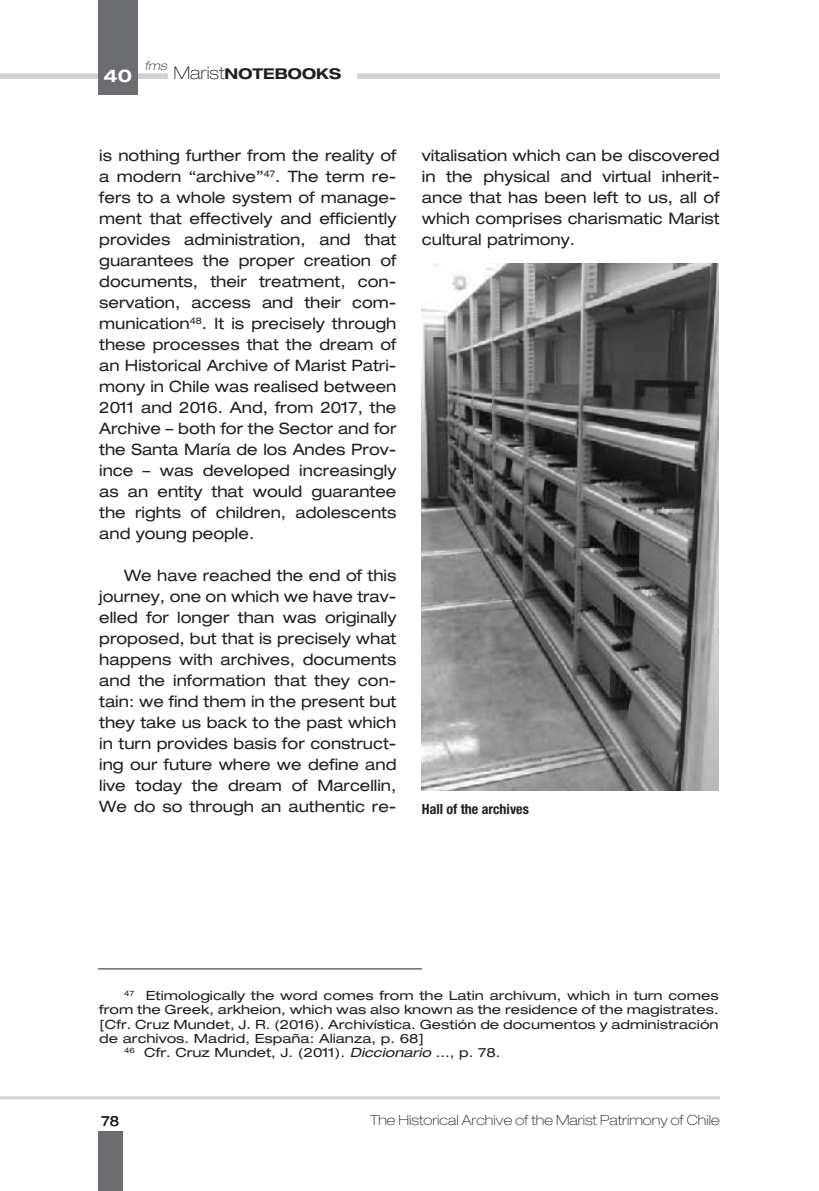
<style>
.page{position:relative;width:819px;height:1191px;background:#fff}
.page>*{position:absolute;margin:0;border:0;box-sizing:border-box;transform-origin:0 0}
.t1{font:700 expanded 17.5px "Helvetica Neue";color:#fff}
.t2{font:expanded 15.75px/21px "Helvetica Neue";color:#231f20;text-align:justify}
.t3{font:700 expanded 14.88px "Helvetica Neue";color:#231f20}
.t4{font:100 expanded 14px "Helvetica Neue";color:#231f20}
.t5{font:700 condensed 14px "Helvetica Neue";color:#231f20}
.t6{font:expanded 14px "Helvetica Neue";color:#231f20}
.t7{font:expanded 12.78px "Helvetica Neue";color:#231f20;scale:1.1 1}
.s1{font-weight:100;font-size:17.5px}
.s2{font-style:italic}
</style>
<div class="page">
<div style="left:98px;top:1131px;width:25px;height:60px;background:#6c6d70"></div>
<hr style="left:0;top:1096px;width:719px;height:3px;background:#d1d2d4">
<div style="left:0;top:74px;width:167px;height:5px;background:#d1d2d4"></div>
<div style="left:357px;top:74px;width:362px;height:5px;background:#d1d2d4"></div>
<div style="left:98px;top:0;width:40px;height:94px;background:#6c6d70"></div>
<hr style="left:98px;top:968px;width:324px;height:1px;background:#231f20">
<img style="left:422px;top:263px;width:296px;height:527px">
<p class="t1" style="left:104px;top:65px;width:30px">40</p>
<p class="t3" style="left:144px;top:64px;width:198px"><sup>fms</sup> <span class="s1">Marist</span>NOTEBOOKS</p>
<p class="t2" style="left:99px;top:145px;width:299px">is nothing further from the reality of a modern “archive”<sup>47</sup>. The term re&shy;fers to a whole system of manage&shy;ment that effectively and efficiently provides administration, and that guarantees the proper creation of documents, their treatment, con&shy;servation, access and their com&shy;munication<sup>48</sup>. It is precisely through these processes that the dream of an Historical Archive of Marist Patri&shy;mony in Chile was realised between 2011 and 2016. And, from 2017, the Archive – both for the Sector and for the Santa María de los Andes Prov&shy;ince – was developed increasingly as an entity that would guarantee the rights of children, adolescents and young people.</p>
<p class="t2" style="left:99px;top:565px;width:299px;text-indent:25px">We have reached the end of this journey, one on which we have trav&shy;elled for longer than was originally proposed, but that is precisely what happens with archives, documents and the information that they con&shy;tain: we find them in the present but they take us back to the past which in turn provides basis for construct&shy;ing our future where we define and live today the dream of Marcellin, We do so through an authentic re-</p>
<p class="t2" style="left:422px;top:145px;width:299px">vitalisation which can be discovered in the physical and virtual inherit&shy;ance that has been left to us, all of which comprises charismatic Marist cultural patrimony.</p>
<p class="t5" style="left:422px;top:800px;width:108px">Hall of the archives</p>
<p class="t7" style="left:124px;top:987px;width:542px"><sup>47</sup> Etimologically the word comes from the Latin archivum, which in turn comes</p>
<p class="t7" style="left:99px;top:1002px;width:564px">from the Greek, arkheion, which was also known as the residence of the magistrates.</p>
<p class="t7" style="left:99px;top:1016px;width:564px">[Cfr. Cruz Mundet, J. R. (2016). Archivística. Gestión de documentos y administración</p>
<p class="t7" style="left:99px;top:1030px;width:297px">de archivos. Madrid, España: Alianza, p. 68]</p>
<p class="t7" style="left:124px;top:1045px;width:343px"><sup>46</sup> Cfr. Cruz Mundet, J. (2011). <span class="s2">Diccionario</span> …, p. 78.</p>
<p class="t6" style="left:102px;top:1113px;width:19px">78</p>
<p class="t4" style="left:370px;top:1111px;width:351px">The Historical Archive of the Marist Patrimony of Chile</p>
</div>
